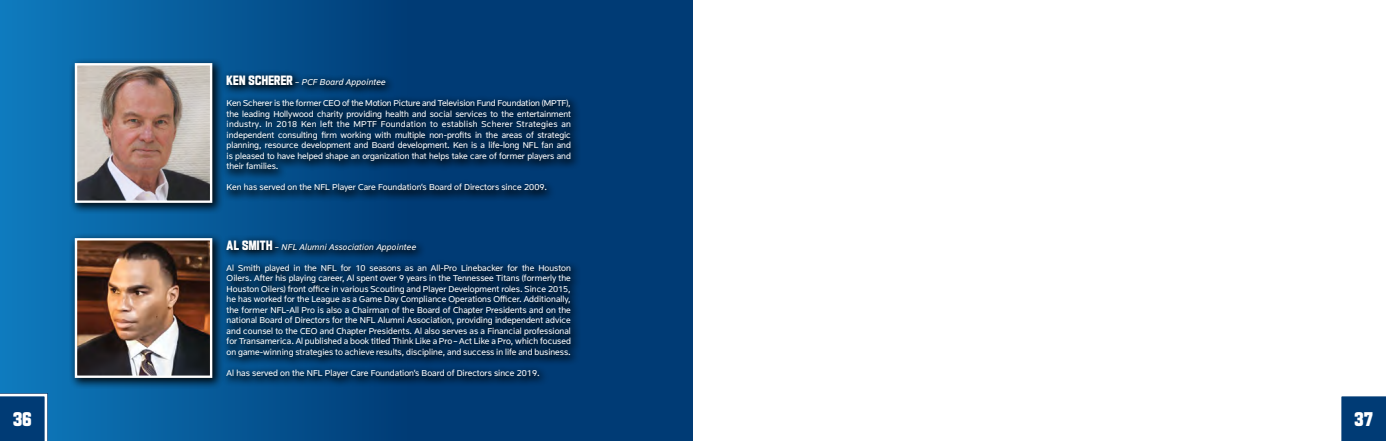
<style>
.page{position:relative;width:1386px;height:441px;background:#fff}
.page>*{position:absolute;margin:0;border:0;box-sizing:border-box;transform-origin:0 0}
.t1{font:900 19.25px "All Pro Display A";color:#fff}
.t2{font:8.75px/10.5px "All Pro Stats Regular";color:#fff;text-align:justify}
.t3{font:8.75px "All Pro Stats Italic";color:#fff}
.s1{font-family:"All Pro Display A";font-weight:700;font-size:13.12px}
</style>
<div class="page">
<div style="left:0;top:0;width:693px;height:441px;background:#003b75"></div>
<div style="left:0;top:0;width:410px;height:441px;background:linear-gradient(to right,#0e7bbf,#003b75)"></div>
<div style="left:1341px;top:396px;width:45px;height:45px;background:#003b75"></div>
<svg style="left:0;top:394px;width:47px;height:47px"></svg>
<div style="left:222px;top:70px;width:360px;height:133px;background:#000;opacity:.9"></div>
<div style="left:222px;top:234px;width:360px;height:154px;background:#000;opacity:.9"></div>
<div style="left:69px;top:57px;width:155px;height:157px;background:#000;opacity:.9"></div>
<img style="left:78px;top:66px;width:131px;height:134px">
<div style="left:75px;top:63px;width:137px;height:140px;border:2px solid #fff"></div>
<div style="left:69px;top:232px;width:155px;height:157px;background:#000;opacity:.9"></div>
<img style="left:78px;top:241px;width:131px;height:134px">
<div style="left:75px;top:238px;width:137px;height:140px;border:2px solid #fff"></div>
<p class="t3" style="left:227px;top:77px;width:161px"><span class="s1">KEN SCHERER</span> – PCF Board Appointee</p>
<p class="t2" style="left:227px;top:98px;width:346px">Ken Scherer is the former CEO of the Motion Picture and Television Fund Foundation (MPTF), the leading Hollywood charity providing health and social services to the entertainment industry. In 2018 Ken left the MPTF Foundation to establish Scherer Strategies an independent consulting firm working with multiple non-profits in the areas of strategic planning, resource development and Board development. Ken is a life-long NFL fan and is pleased to have helped shape an organization that helps take care of former players and their families.</p>
<p class="t2" style="left:227px;top:182px;width:322px">Ken has served on the NFL Player Care Foundation’s Board of Directors since 2009.</p>
<p class="t3" style="left:227px;top:242px;width:191px"><span class="s1">AL SMITH</span> – NFL Alumni Association Appointee</p>
<p class="t2" style="left:227px;top:263px;width:346px">Al Smith played in the NFL for 10 seasons as an All-Pro Linebacker for the Houston Oilers. After his playing career, Al spent over 9 years in the Tennessee Titans (formerly the Houston Oilers) front office in various Scouting and Player Development roles. Since 2015, he has worked for the League as a Game Day Compliance Operations Officer. Additionally, the former NFL-All Pro is also a Chairman of the Board of Chapter Presidents and on the national Board of Directors for the NFL Alumni Association, providing independent advice and counsel to the CEO and Chapter Presidents. Al also serves as a Financial professional for Transamerica. Al published a book titled Think Like a Pro – Act Like a Pro, which focused on game-winning strategies to achieve results, discipline, and success in life and business.</p>
<p class="t2" style="left:227px;top:368px;width:315px">Al has served on the NFL Player Care Foundation’s Board of Directors since 2019.</p>
<h1 class="t1" style="left:13px;top:408px;width:20px">36</h1>
<h1 class="t1" style="left:1355px;top:408px;width:20px">37</h1>
</div>
